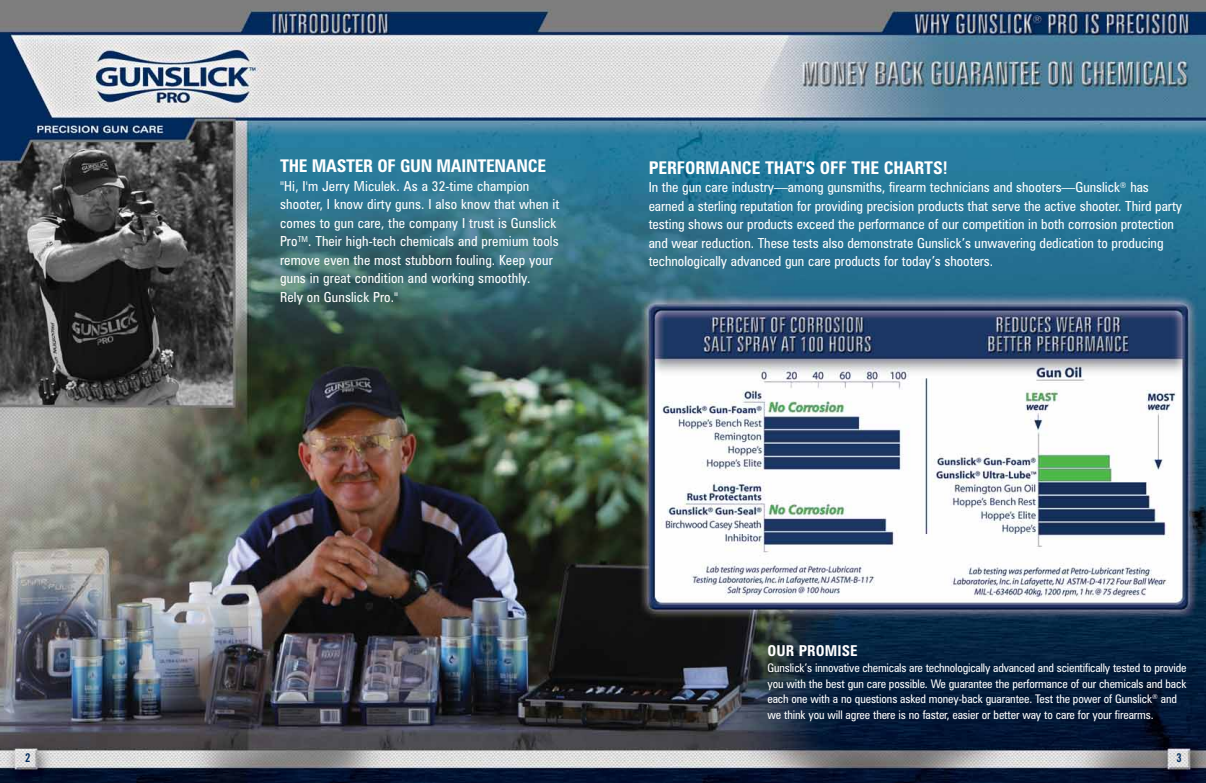
<style>
.page{position:relative;width:1206px;height:783px;background:#fff}
.page>*{position:absolute;margin:0;border:0;box-sizing:border-box;transform-origin:0 0}
.t1{font:700 condensed 17.5px "Zurich BT";letter-spacing:-.01em;color:#fff}
.t2{font:700 condensed 15px "Zurich BT";letter-spacing:.01em;color:#fff}
.t3{font:condensed 13.9px/18.5px "Zurich BT";color:#fff}
.t4{font:12px "Trade Gothic Bold Cond Twenty";color:#002a5c}
.t5{font:condensed 11.9px/15.8px "Zurich BT";letter-spacing:-.01em;color:#fff}
</style>
<div class="page">
<img style="left:0;top:0;width:1206px;height:783px">
<p class="t4" style="left:25px;top:753px;width:7px">2</p>
<p class="t1" style="left:280px;top:156px;width:267px">THE MASTER OF GUN MAINTENANCE</p>
<p class="t3" style="left:280px;top:178px;width:281px">"Hi, I'm Jerry Miculek. As a 32-time champion shooter, I know dirty guns. I also know that when it comes to gun care, the company I trust is Gunslick Pro<sup>TM</sup>. Their high-tech chemicals and premium tools remove even the most stubborn fouling. Keep your guns in great condition and working smoothly.<br>Rely on Gunslick Pro."</p>
<p class="t1" style="left:649px;top:158px;width:301px">PERFORMANCE THAT'S OFF THE CHARTS!</p>
<p class="t3" style="left:649px;top:180px;width:535px">In the gun care industry—among gunsmiths, firearm technicians and shooters—Gunslick<sup>®</sup> has earned a sterling reputation for providing precision products that serve the active shooter. Third party testing shows our products exceed the performance of our competition in both corrosion protection and wear reduction. These tests also demonstrate Gunslick’s unwavering dedication to producing technologically advanced gun care products for today’s shooters.</p>
<p class="t2" style="left:767px;top:642px;width:92px">OUR PROMISE</p>
<p class="t5" style="left:767px;top:661px;width:421px">Gunslick’s innovative chemicals are technologically advanced and scientifically tested to provide you with the best gun care possible. We guarantee the performance of our chemicals and back each one with a no questions asked money-back guarantee. Test the power of Gunslick<sup>®</sup> and we think you will agree there is no faster, easier or better way to care for your firearms.</p>
<p class="t4" style="left:1177px;top:753px;width:7px">3</p>
</div>
